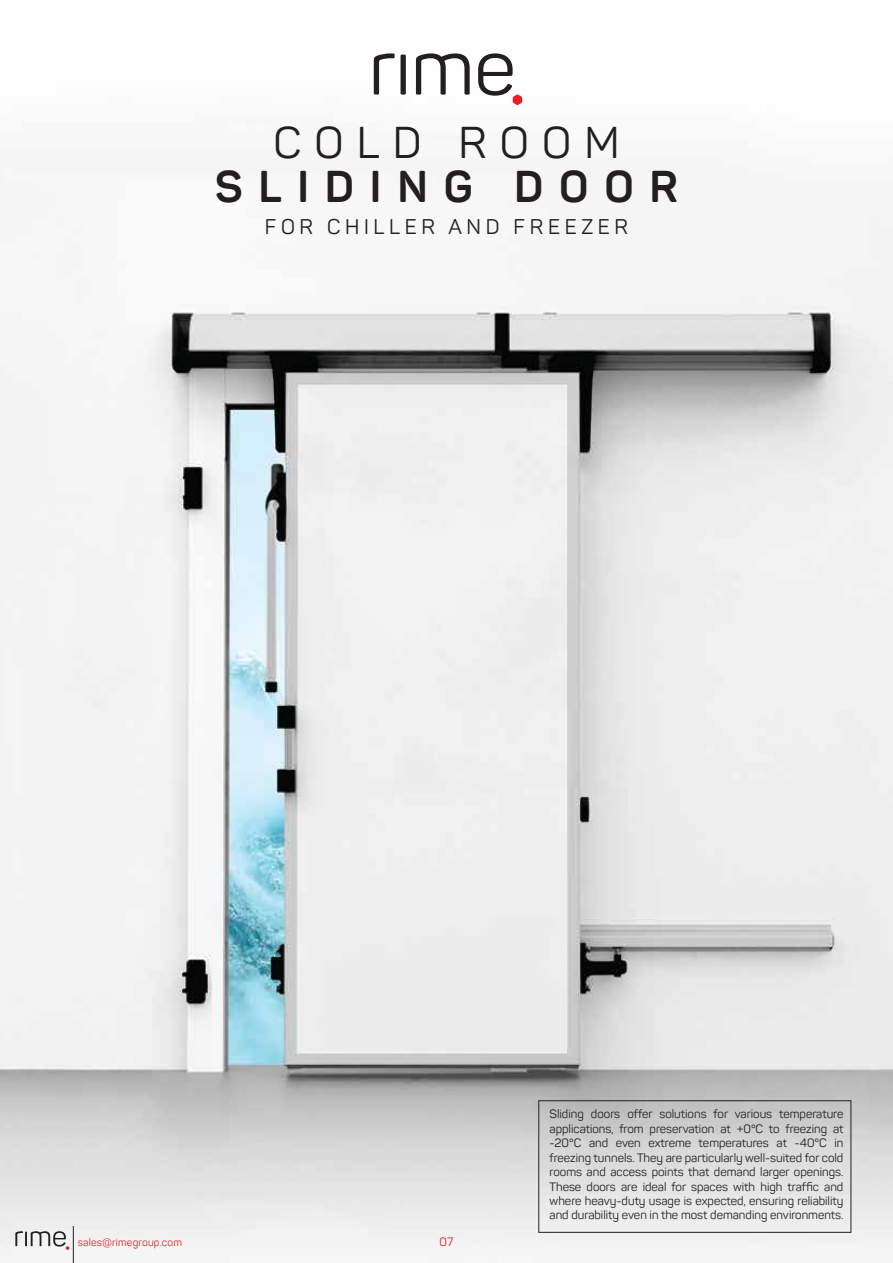
<style>
.page{position:relative;width:893px;height:1263px;background:#fff}
.page>*{position:absolute;margin:0;border:0;box-sizing:border-box;transform-origin:0 0}
.t1{font:700 43.95px "Panton";letter-spacing:.36em;color:#231f20}
.t2{font:43.95px "Panton";letter-spacing:.3em;color:#231f20}
.t3{font:21px "Panton";letter-spacing:.22em;color:#231f20}
.t4{font:12px/14.4px "Panton";color:#231f20;text-align:justify}
.t5{font:12px "Panton";color:#ed1d24}
.t6{font:10.5px "Panton";letter-spacing:.02em;color:#ed1d24}
</style>
<div class="page">
<img style="left:0;top:59px;width:893px;height:1204px">
<div style="left:538px;top:1100px;width:313px;height:133px;border:1px solid #231f20"></div>
<svg style="left:374px;top:53px;width:148px;height:52px"></svg>
<svg style="left:15px;top:1231px;width:54px;height:19px"></svg>
<hr style="left:73px;top:1226px;width:1px;height:37px;background:#231f20">
<h1 class="t2" style="left:273px;top:115px;width:348px">COLD ROOM</h1>
<h1 class="t1" style="left:215px;top:159px;width:465px">SLIDING DOOR</h1>
<h2 class="t3" style="left:265px;top:214px;width:365px">FOR CHILLER AND FREEZER</h2>
<p class="t6" style="left:78px;top:1236px;width:106px">sales@rimegroup.com</p>
<p class="t5" style="left:440px;top:1234px;width:15px">07</p>
<p class="t4" style="left:550px;top:1107px;width:295px">Sliding doors offer solutions for various temperature applications, from preservation at +0°C to freezing at -20°C and even extreme temperatures at -40°C in freezing tunnels. They are particularly well-suited for cold rooms and access points that demand larger openings.<br>These doors are ideal for spaces with high traffic and where heavy-duty usage is expected, ensuring reliability and durability even in the most demanding environments.</p>
</div>
